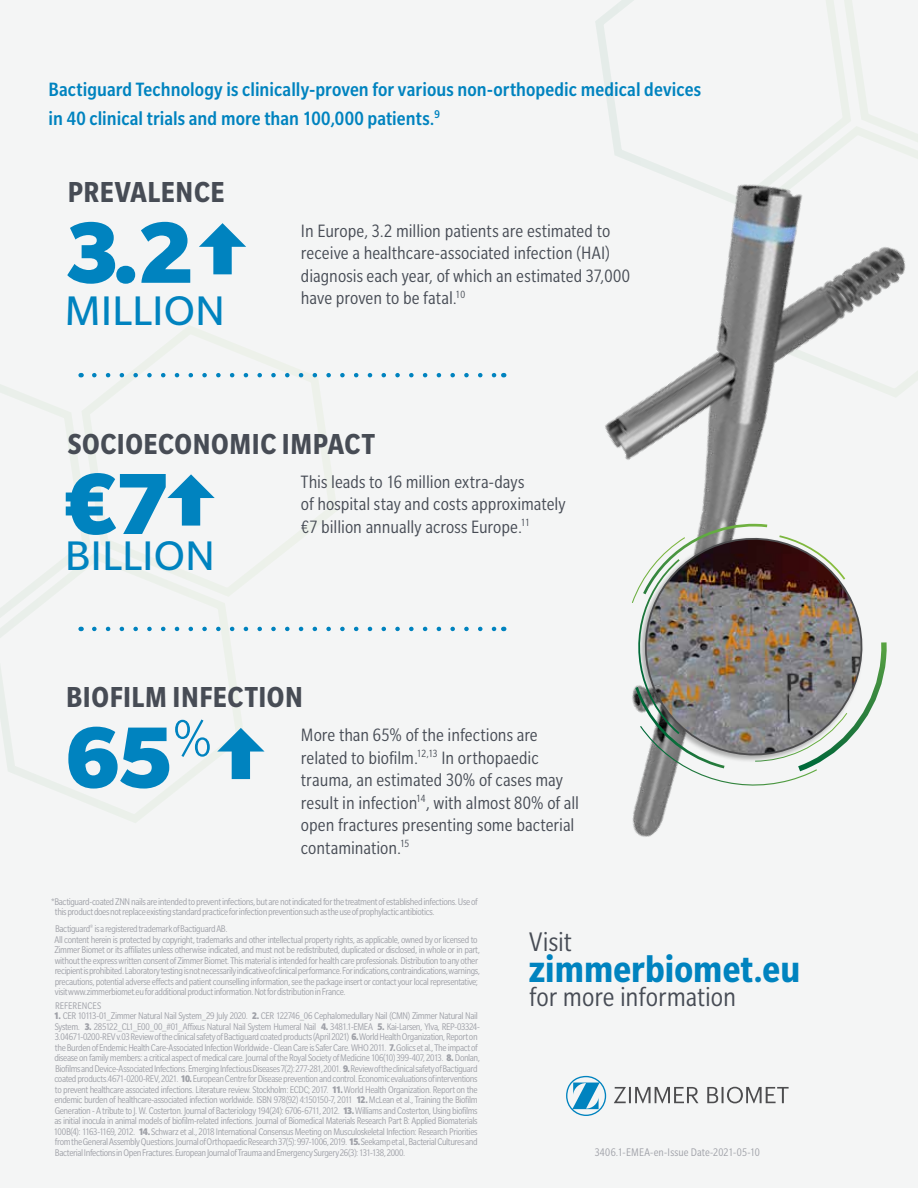
<style>
.page{position:relative;width:918px;height:1188px;background:#f4f5f5}
.page>*{position:absolute;margin:0;border:0;box-sizing:border-box;transform-origin:0 0}
.t1{font:900 94.5px "Slate Pro";color:#0083bf}
.t2{font:45px "Slate Pro";color:#0083bf}
.t3{font:700 condensed 40.95px "Slate Pro";letter-spacing:.005em;color:#0083bf}
.t4{font:700 condensed 31.5px "Slate Pro";letter-spacing:.02em;color:#474c55}
.t5{font:condensed 29.25px "Slate Pro";color:#474c55}
.t6{font:500 condensed 21px/28.5px "Slate Pro";letter-spacing:.005em;color:#0083bf}
.t7{font:condensed 19.5px/22.5px "Slate Pro";letter-spacing:.005em;color:#474c55}
.t8{font:condensed 12px "Slate Pro";letter-spacing:.01em;color:#9fa1a8}
.t9{font:condensed 11.4px "Slate Pro";color:#474c55}
.t10{font:condensed 10.5px/10.5px "Slate Pro";letter-spacing:-.035em;color:#9fa1a8}
.t11{font:condensed 10.5px "Slate Pro";color:#9fa1a8}
.s1{font-weight:900}
</style>
<div class="page">
<svg style="left:0;top:326px;width:272px;height:496px"></svg>
<svg style="left:217px;top:728px;width:48px;height:51px"></svg>
<svg style="left:167px;top:474px;width:48px;height:52px"></svg>
<svg style="left:199px;top:223px;width:47px;height:51px"></svg>
<svg style="left:595px;top:0;width:263px;height:48px"></svg>
<img style="left:272px;top:48px;width:646px;height:789px">
<img style="left:628px;top:522px;width:262px;height:273px">
<svg style="left:94px;top:373px;width:402px;height:4px"></svg>
<svg style="left:94px;top:627px;width:402px;height:4px"></svg>
<svg style="left:614px;top:1087px;width:175px;height:16px"></svg>
<svg style="left:566px;top:1076px;width:40px;height:40px"></svg>
<h3 class="t6" style="left:49px;top:75px;width:654px">Bactiguard Technology is clinically-proven for various non-orthopedic medical devices in 40 clinical trials and more than 100,000 patients.<sup>9</sup></h3>
<h3 class="t4" style="left:68px;top:176px;width:158px">PREVALENCE</h3>
<h1 class="t1" style="left:65px;top:199px;width:131px">3.2</h1>
<h2 class="t2" style="left:65px;top:287px;width:162px">MILLION</h2>
<h3 class="t7" style="left:301px;top:219px;width:331px">In Europe, 3.2 million patients are estimated to receive a healthcare-associated infection (HAI) diagnosis each year, of which an estimated 37,000 have proven to be fatal.<sup>10</sup></h3>
<h3 class="t4" style="left:68px;top:427px;width:309px">SOCIOECONOMIC IMPACT</h3>
<h3 class="t7" style="left:301px;top:470px;width:266px">This leads to 16 million extra-days<br>of hospital stay and costs approximately €7 billion annually across Europe.</h3>
<h1 class="t1" style="left:61px;top:450px;width:111px">€7</h1>
<p class="t9" style="left:521px;top:517px;width:10px">11</p>
<h2 class="t2" style="left:65px;top:532px;width:152px">BILLION</h2>
<h3 class="t4" style="left:66px;top:681px;width:238px">BIOFILM INFECTION</h3>
<h1 class="t1" style="left:65px;top:704px;width:150px">65<sup>%</sup></h1>
<h3 class="t7" style="left:301px;top:724px;width:280px">More than 65% of the infections are related to biofilm.<sup>12,13</sup> In orthopaedic trauma, an estimated 30% of cases may result in infection<sup>14</sup>, with almost 80% of all open fractures presenting some bacterial contamination.<sup>15</sup></h3>
<p class="t10" style="left:55px;top:896px;width:424px;text-indent:-4px">*Bactiguard-coated ZNN nails are intended to prevent infections, but are not indicated for the treatment of established infections. Use of this product does not replace existing standard practice for infection prevention such as the use of prophylactic antibiotics.</p>
<p class="t10" style="left:54px;top:924px;width:427px">Bactiguard<sup>®</sup> is a registered trademark of Bactiguard AB.<br>All content herein is protected by copyright, trademarks and other intellectual property rights, as applicable, owned by or licensed to Zimmer Biomet or its affiliates unless otherwise indicated, and must not be redistributed, duplicated or disclosed, in whole or in part, without the express written consent of Zimmer Biomet. This material is intended for health care professionals. Distribution to any other recipient is prohibited. Laboratory testing is not necessarily indicative of clinical performance. For indications, contraindications, warnings, precautions, potential adverse effects and patient counselling information, see the package insert or contact your local representative; visit www.zimmerbiomet.eu for additional product information. Not for distribution in France.</p>
<p class="t11" style="left:55px;top:1000px;width:48px">REFERENCES</p>
<p class="t10" style="left:54px;top:1011px;width:428px"><span class="s1">1.</span> CER 10113-01_Zimmer Natural Nail System_29 July 2020. <span class="s1">2.</span> CER 122746_06 Cephalomedullary Nail (CMN) Zimmer Natural Nail System. <span class="s1">3.</span> 285122_CL1_E00_00_#01_Affixus Natural Nail System Humeral Nail <span class="s1">4.</span> 3481.1-EMEA <span class="s1">5.</span> Kai-Larsen, Ylva, REP-03324- 3.04671-0200-REV v.03 Review of the clinical safety of Bactiguard coated products (April 2021) <span class="s1">6.</span> World Health Organization, Report on the Burden of Endemic Health Care-Associated Infection Worldwide - Clean Care is Safer Care. WHO 2011. <span class="s1">7.</span> Golics et al., The impact of disease on family members: a critical aspect of medical care. Journal of the Royal Society of Medicine 106(10) 399-407, 2013. <span class="s1">8.</span> Donlan, Biofilms and Device-Associated Infections. Emerging Infectious Diseases 7(2): 277-281, 2001. <span class="s1">9.</span> Review of the clinical safety of Bactiguard coated products.4671-0200-REV, 2021. <span class="s1">10.</span> European Centre for Disease prevention and control. Economic evaluations of interventions to prevent healthcare associated infections. Literature review. Stockholm: ECDC; 2017. <span class="s1">11.</span> World Health Organization. Report on the endemic burden of healthcare-associated infection worldwide. ISBN 978(92) 4:150150-7, 2011 <span class="s1">12.</span> McLean et al., Training the Biofilm Generation - A tribute to J. W. Costerton. Journal of Bacteriology 194(24): 6706-6711, 2012. <span class="s1">13.</span> Williams and Costerton, Using biofilms as initial inocula in animal models of biofilm-related infections. Journal of Biomedical Materials Research Part B: Applied Biomaterials 100B(4): 1163-1169, 2012. <span class="s1">14.</span> Schwarz et al., 2018 International Consensus Meeting on Musculoskeletal Infection: Research Priorities from the General Assembly Questions. Journal of Orthopaedic Research 37(5): 997-1006, 2019. <span class="s1">15.</span> Seekamp et al., Bacterial Cultures and Bacterial Infections in Open Fractures. European Journal of Trauma and Emergency Surgery 26(3): 131-138, 2000.</p>
<h3 class="t5" style="left:529px;top:926px;width:44px">Visit</h3>
<h3 class="t3" style="left:529px;top:947px;width:272px">zimmerbiomet.eu</h3>
<h3 class="t5" style="left:529px;top:982px;width:208px">for more information</h3>
<p class="t8" style="left:595px;top:1146px;width:167px">3406.1-EMEA-en-Issue Date-2021-05-10</p>
</div>
